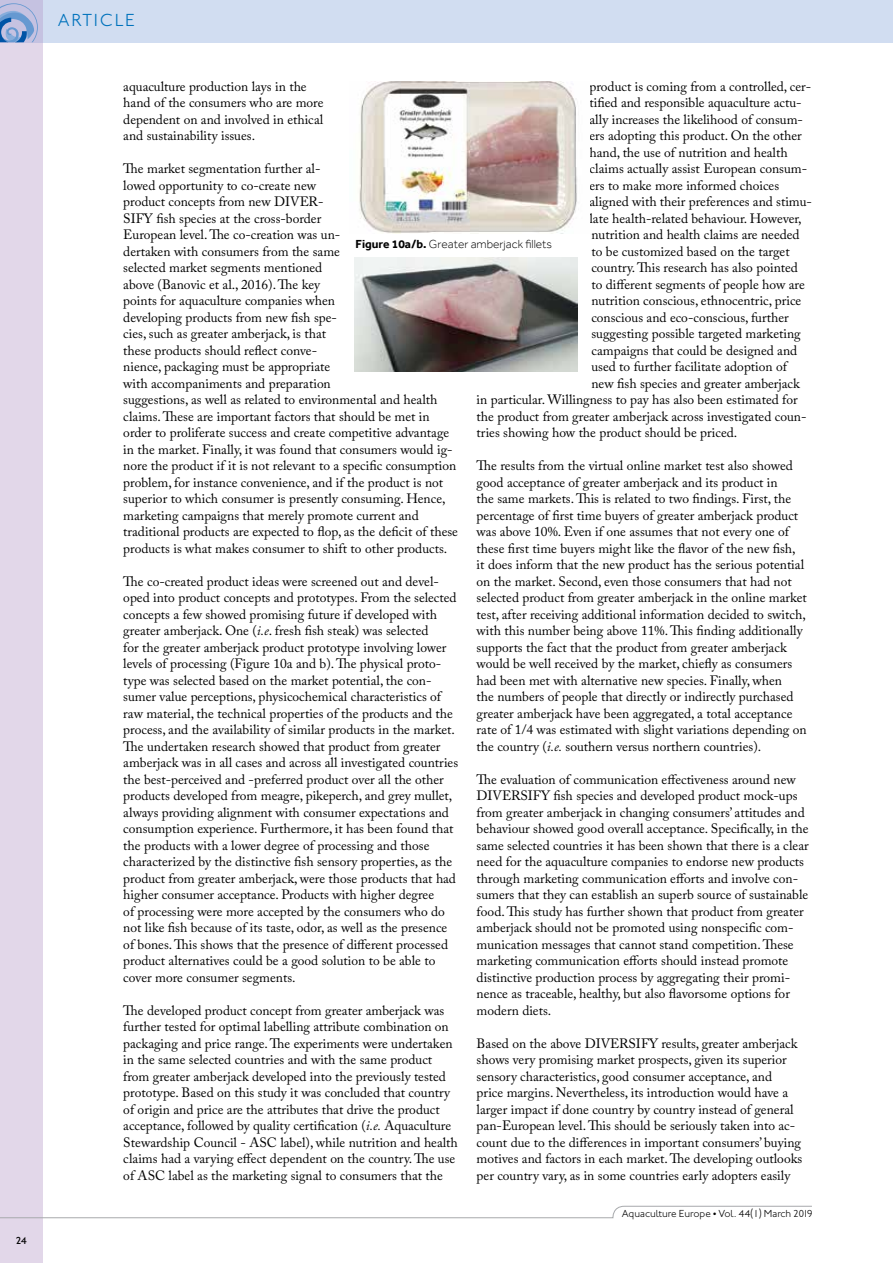
<style>
.page{position:relative;width:893px;height:1263px;background:#fff}
.page>*{position:absolute;margin:0;border:0;box-sizing:border-box;transform-origin:0 0}
.t1{font:300 18px "Johnston ITC";letter-spacing:.095em;color:#0072bc}
.t2{font:13.5px/16.5px "Adobe Caslon Pro";color:#000}
.t3{font:300 12px "Effra";color:#000}
.t4{font:300 10.5px "Johnston ITC";letter-spacing:-.005em;color:#000}
.t5{font:500 10.5px "Johnston ITC";color:#000}
.s1{font-style:italic}
.s2{font-weight:700}
</style>
<div class="page">
<div style="left:0;top:0;width:893px;height:43px;background:#d1ddf1"></div>
<div style="left:0;top:0;width:43px;height:1263px;background:#e2d7e9"></div>
<svg style="left:0;top:3px;width:38px;height:40px;background:#92a9d5"></svg>
<svg style="left:0;top:1205px;width:812px;height:13px"></svg>
<img style="left:355px;top:258px;width:223px;height:113px">
<img style="left:359px;top:81px;width:218px;height:153px">
<p class="t5" style="left:16px;top:1235px;width:12px">24</p>
<h1 class="t1" style="left:58px;top:10px;width:79px">ARTICLE</h1>
<p class="t2" style="left:589px;top:78px;width:223px">product is coming from a controlled, cer-</p>
<p class="t2" style="left:589px;top:94px;width:214px">tified and responsible aquaculture actu-</p>
<p class="t2" style="left:589px;top:111px;width:215px">ally increases the likelihood of consum-</p>
<p class="t2" style="left:589px;top:127px;width:214px">ers adopting this product. On the other</p>
<p class="t2" style="left:589px;top:144px;width:200px">hand, the use of nutrition and health</p>
<p class="t2" style="left:589px;top:160px;width:219px">claims actually assist European consum-</p>
<p class="t2" style="left:589px;top:177px;width:191px">ers to make more informed choices</p>
<p class="t2" style="left:589px;top:193px;width:224px">aligned with their preferences and stimu-</p>
<p class="t2" style="left:589px;top:210px;width:214px">late health-related behaviour. However,</p>
<p class="t2" style="left:591px;top:226px;width:210px">nutrition and health claims are needed</p>
<p class="t2" style="left:591px;top:243px;width:200px">to be customized based on the target</p>
<p class="t2" style="left:591px;top:259px;width:208px">country. This research has also pointed</p>
<p class="t2" style="left:591px;top:276px;width:215px">to different segments of people how are</p>
<p class="t2" style="left:591px;top:292px;width:211px">nutrition conscious, ethnocentric, price</p>
<p class="t2" style="left:591px;top:309px;width:199px">conscious and eco-conscious, further</p>
<p class="t2" style="left:591px;top:325px;width:211px">suggesting possible targeted marketing</p>
<p class="t2" style="left:591px;top:342px;width:207px">campaigns that could be designed and</p>
<p class="t2" style="left:591px;top:358px;width:197px">used to further facilitate adoption of</p>
<p class="t2" style="left:591px;top:375px;width:210px">new fish species and greater amberjack</p>
<p class="t2" style="left:477px;top:391px;width:323px">in particular. Willingness to pay has also been estimated for</p>
<p class="t2" style="left:477px;top:408px;width:331px">the product from greater amberjack across investigated coun-</p>
<p class="t2" style="left:477px;top:424px;width:262px">tries showing how the product should be priced.</p>
<p class="t2" style="left:477px;top:457px;width:332px">The results from the virtual online market test also showed good acceptance of greater amberjack and its product in<br>the same markets. This is related to two findings. First, the percentage of first time buyers of greater amberjack product was above 10%. Even if one assumes that not every one of these first time buyers might like the flavor of the new fish, it does inform that the new product has the serious potential on the market. Second, even those consumers that had not selected product from greater amberjack in the online market test, after receiving additional information decided to switch, with this number being above 11%. This finding additionally supports the fact that the product from greater amberjack would be well received by the market, chiefly as consumers had been met with alternative new species. Finally, when<br>the numbers of people that directly or indirectly purchased greater amberjack have been aggregated, a total acceptance rate of 1/4 was estimated with slight variations depending on the country (<span class="s1">i.e.</span> southern versus northern countries).</p>
<p class="t2" style="left:477px;top:771px;width:334px">The evaluation of communication effectiveness around new DIVERSIFY fish species and developed product mock-ups from greater amberjack in changing consumers’ attitudes and behaviour showed good overall acceptance. Specifically, in the same selected countries it has been shown that there is a clear need for the aquaculture companies to endorse new products through marketing communication efforts and involve con&shy;sumers that they can establish an superb source of sustainable food. This study has further shown that product from greater amberjack should not be promoted using nonspecific com&shy;munication messages that cannot stand competition. These marketing communication efforts should instead promote distinctive production process by aggregating their promi&shy;nence as traceable, healthy, but also flavorsome options for modern diets.</p>
<p class="t2" style="left:477px;top:1035px;width:327px">Based on the above DIVERSIFY results, greater amberjack shows very promising market prospects, given its superior sensory characteristics, good consumer acceptance, and<br>price margins. Nevertheless, its introduction would have a larger impact if done country by country instead of general pan-European level. This should be seriously taken into ac&shy;count due to the differences in important consumers’ buying motives and factors in each market. The developing outlooks per country vary, as in some countries early adopters easily</p>
<p class="t2" style="left:123px;top:78px;width:202px">aquaculture production lays in the hand of the consumers who are more dependent on and involved in ethical and sustainability issues.</p>
<p class="t2" style="left:123px;top:161px;width:336px">The market segmentation further al-<br>lowed opportunity to co-create new<br>product concepts from new DIVER-<br>SIFY fish species at the cross-border<br>European level. The co-creation was un-<br>dertaken with consumers from the same<br>selected market segments mentioned<br>above (Banovic et al., 2016). The key<br>points for aquaculture companies when<br>developing products from new fish spe-<br>cies, such as greater amberjack, is that<br>these products should reflect conve-<br>nience, packaging must be appropriate<br>with accompaniments and preparation<br>suggestions, as well as related to environmental and health claims. These are important factors that should be met in order to proliferate success and create competitive advantage in the market. Finally, it was found that consumers would ig&shy;nore the product if it is not relevant to a specific consumption problem, for instance convenience, and if the product is not superior to which consumer is presently consuming. Hence, marketing campaigns that merely promote current and traditional products are expected to flop, as the deficit of these products is what makes consumer to shift to other products.</p>
<p class="t2" style="left:123px;top:573px;width:336px">The co-created product ideas were screened out and devel&shy;oped into product concepts and prototypes. From the selected concepts a few showed promising future if developed with greater amberjack. One (<span class="s1">i.e</span>. fresh fish steak) was selected<br>for the greater amberjack product prototype involving lower levels of processing (Figure 10a and b). The physical proto&shy;type was selected based on the market potential, the con&shy;sumer value perceptions, physicochemical characteristics of raw material, the technical properties of the products and the process, and the availability of similar products in the market.<br>The undertaken research showed that product from greater amberjack was in all cases and across all investigated countries the best-perceived and -preferred product over all the other products developed from meagre, pikeperch, and grey mullet, always providing alignment with consumer expectations and consumption experience. Furthermore, it has been found that the products with a lower degree of processing and those characterized by the distinctive fish sensory properties, as the product from greater amberjack, were those products that had higher consumer acceptance. Products with higher degree<br>of processing were more accepted by the consumers who do not like fish because of its taste, odor, as well as the presence of bones. This shows that the presence of different processed product alternatives could be a good solution to be able to cover more consumer segments.</p>
<p class="t2" style="left:123px;top:1002px;width:336px">The developed product concept from greater amberjack was further tested for optimal labelling attribute combination on packaging and price range. The experiments were undertaken in the same selected countries and with the same product from greater amberjack developed into the previously tested prototype. Based on this study it was concluded that country of origin and price are the attributes that drive the product acceptance, followed by quality certification (<span class="s1">i.e.</span> Aquaculture Stewardship Council - ASC label), while nutrition and health claims had a varying effect dependent on the country. The use of ASC label as the marketing signal to consumers that the</p>
<p class="t3" style="left:356px;top:237px;width:198px"><span class="s2">Figure 10a/b.</span> Greater amberjack fillets</p>
<p class="t4" style="left:622px;top:1208px;width:193px">Aquaculture Europe • Vol. 44(1) March 2019</p>
</div>
